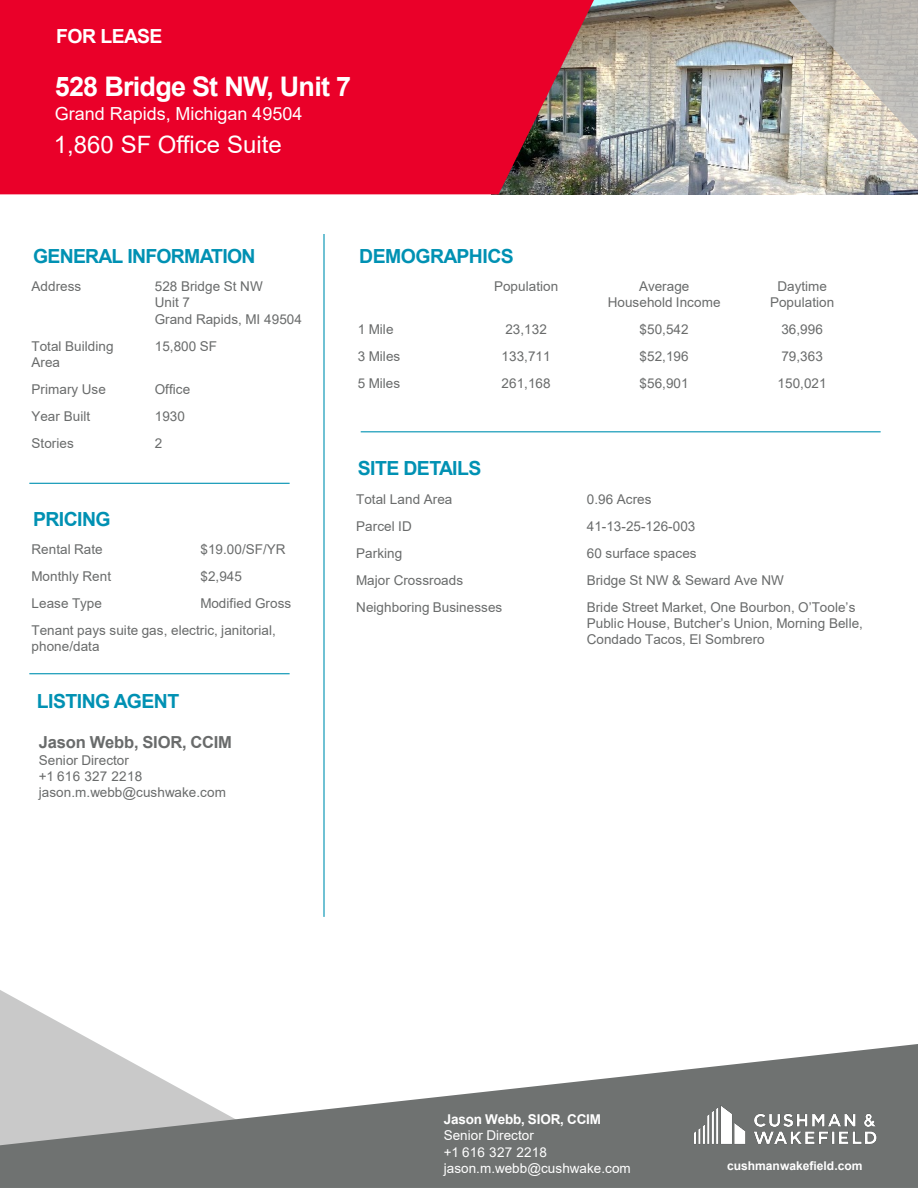
<style>
.page{position:relative;width:918px;height:1188px;background:#fff}
.page>*{position:absolute;margin:0;border:0;box-sizing:border-box;transform-origin:0 0}
.t1{font:700 27px "Arial";letter-spacing:-.03em;color:#fff}
.t2{font:24px "Arial";color:#fff}
.t3{font:700 19.5px "Arial";letter-spacing:-.03em;color:#0091b3}
.t4{font:700 19.5px "Arial";letter-spacing:-.03em;color:#fff}
.t5{font:18px "Arial";letter-spacing:.005em;color:#fff}
.t6{font:700 16.5px "Arial";letter-spacing:-.015em;color:#696b6b}
.t7{font:13.5px/16.2px "Arial";letter-spacing:.005em;color:#696b6b}
.t8{font:13.5px/16.2px "Arial";letter-spacing:.005em;color:#fff}
.t9{font:700 13.5px "Arial";letter-spacing:-.01em;color:#fff}
.t10{font:700 12px "Arial";letter-spacing:-.005em;color:#fff}
</style>
<div class="page">
<img style="left:594px;top:0;width:324px;height:194px">
<svg style="left:0;top:0;width:594px;height:194px;background:#de072c"></svg>
<svg style="left:789px;top:0;width:129px;height:141px;background:#c7c1b6"></svg>
<svg style="left:0;top:990px;width:98px;height:54px"></svg>
<svg style="left:0;top:1044px;width:918px;height:144px;fill:#6f7271"></svg>
<img style="left:670px;top:1089px;width:231px;height:79px">
<hr style="left:323px;top:234px;width:2px;height:683px;background:#0092b2">
<hr style="left:361px;top:431px;width:520px;height:1px;background:#0092b2">
<hr style="left:29px;top:483px;width:261px;height:1px;background:#0092b2">
<hr style="left:29px;top:673px;width:261px;height:1px;background:#0092b2">
<h3 class="t4" style="left:56px;top:22px;width:108px">FOR LEASE</h3>
<h1 class="t1" style="left:55px;top:68px;width:298px">528 Bridge St NW, Unit 7</h1>
<h3 class="t5" style="left:55px;top:101px;width:249px">Grand Rapids, Michigan 49504</h3>
<h2 class="t2" style="left:54px;top:128px;width:229px">1,860 SF Office Suite</h2>
<p class="t3" style="left:33px;top:242px;width:224px">GENERAL INFORMATION</p>
<p class="t7" style="left:32px;top:278px;width:51px">Address</p>
<p class="t7" style="left:155px;top:278px;width:109px">528 Bridge St NW</p>
<p class="t7" style="left:155px;top:294px;width:37px">Unit 7</p>
<p class="t7" style="left:155px;top:311px;width:149px">Grand Rapids, MI 49504</p>
<p class="t7" style="left:32px;top:338px;width:84px">Total Building<br>Area</p>
<p class="t7" style="left:155px;top:338px;width:64px">15,800 SF</p>
<p class="t7" style="left:32px;top:381px;width:76px">Primary Use</p>
<p class="t7" style="left:155px;top:381px;width:37px">Office</p>
<p class="t7" style="left:32px;top:408px;width:60px">Year Built</p>
<p class="t7" style="left:155px;top:408px;width:32px">1930</p>
<p class="t7" style="left:32px;top:435px;width:44px">Stories</p>
<p class="t7" style="left:155px;top:435px;width:9px">2</p>
<p class="t3" style="left:359px;top:242px;width:156px">DEMOGRAPHICS</p>
<p class="t7" style="left:494px;top:278px;width:66px">Population</p>
<p class="t7" style="left:608px;top:278px;width:114px;text-align:center">Average<br>Household Income</p>
<p class="t7" style="left:770px;top:278px;width:66px;text-align:center">Daytime<br>Population</p>
<p class="t7" style="left:358px;top:321px;width:37px">1 Mile</p>
<p class="t7" style="left:505px;top:321px;width:43px">23,132</p>
<p class="t7" style="left:640px;top:321px;width:51px">$50,542</p>
<p class="t7" style="left:781px;top:321px;width:43px">36,996</p>
<p class="t7" style="left:358px;top:348px;width:44px">3 Miles</p>
<p class="t7" style="left:502px;top:348px;width:51px">133,711</p>
<p class="t7" style="left:640px;top:348px;width:51px">$52,196</p>
<p class="t7" style="left:781px;top:348px;width:43px">79,363</p>
<p class="t7" style="left:358px;top:375px;width:44px">5 Miles</p>
<p class="t7" style="left:502px;top:375px;width:51px">261,168</p>
<p class="t7" style="left:640px;top:375px;width:51px">$56,901</p>
<p class="t7" style="left:778px;top:375px;width:51px">150,021</p>
<p class="t3" style="left:33px;top:505px;width:79px">PRICING</p>
<p class="t7" style="left:32px;top:541px;width:73px">Rental Rate</p>
<p class="t7" style="left:200px;top:541px;width:86px">$19.00/SF/YR</p>
<p class="t7" style="left:32px;top:568px;width:81px">Monthly Rent</p>
<p class="t7" style="left:200px;top:568px;width:43px">$2,945</p>
<p class="t7" style="left:32px;top:595px;width:72px">Lease Type</p>
<p class="t7" style="left:200px;top:595px;width:92px">Modified Gross</p>
<p class="t7" style="left:32px;top:622px;width:246px">Tenant pays suite gas, electric, janitorial, phone/data</p>
<p class="t3" style="left:37px;top:687px;width:144px">LISTING AGENT</p>
<p class="t6" style="left:39px;top:731px;width:195px">Jason Webb, SIOR, CCIM</p>
<p class="t7" style="left:39px;top:752px;width:92px">Senior Director</p>
<p class="t7" style="left:39px;top:768px;width:105px">+1 616 327 2218</p>
<p class="t7" style="left:39px;top:785px;width:189px">jason.m.webb@cushwake.com</p>
<p class="t3" style="left:358px;top:455px;width:125px">SITE DETAILS</p>
<p class="t7" style="left:356px;top:491px;width:98px">Total Land Area</p>
<p class="t7" style="left:587px;top:491px;width:66px">0.96 Acres</p>
<p class="t7" style="left:356px;top:518px;width:57px">Parcel ID</p>
<p class="t7" style="left:587px;top:518px;width:110px">41-13-25-126-003</p>
<p class="t7" style="left:356px;top:545px;width:48px">Parking</p>
<p class="t7" style="left:587px;top:545px;width:111px">60 surface spaces</p>
<p class="t7" style="left:356px;top:572px;width:108px">Major Crossroads</p>
<p class="t7" style="left:587px;top:572px;width:199px">Bridge St NW &amp; Seward Ave NW</p>
<p class="t7" style="left:356px;top:599px;width:148px">Neighboring Businesses</p>
<p class="t7" style="left:587px;top:599px;width:278px">Bride Street Market, One Bourbon, O’Toole’s<br>Public House, Butcher’s Union, Morning Belle,<br>Condado Tacos, El Sombrero</p>
<p class="t9" style="left:444px;top:1110px;width:159px">Jason Webb, SIOR, CCIM</p>
<p class="t8" style="left:444px;top:1128px;width:189px">Senior Director<br>+1 616 327 2218 jason.m.webb@cushwake.com</p>
<p class="t10" style="left:727px;top:1158px;width:137px">cushmanwakefield.com</p>
</div>
